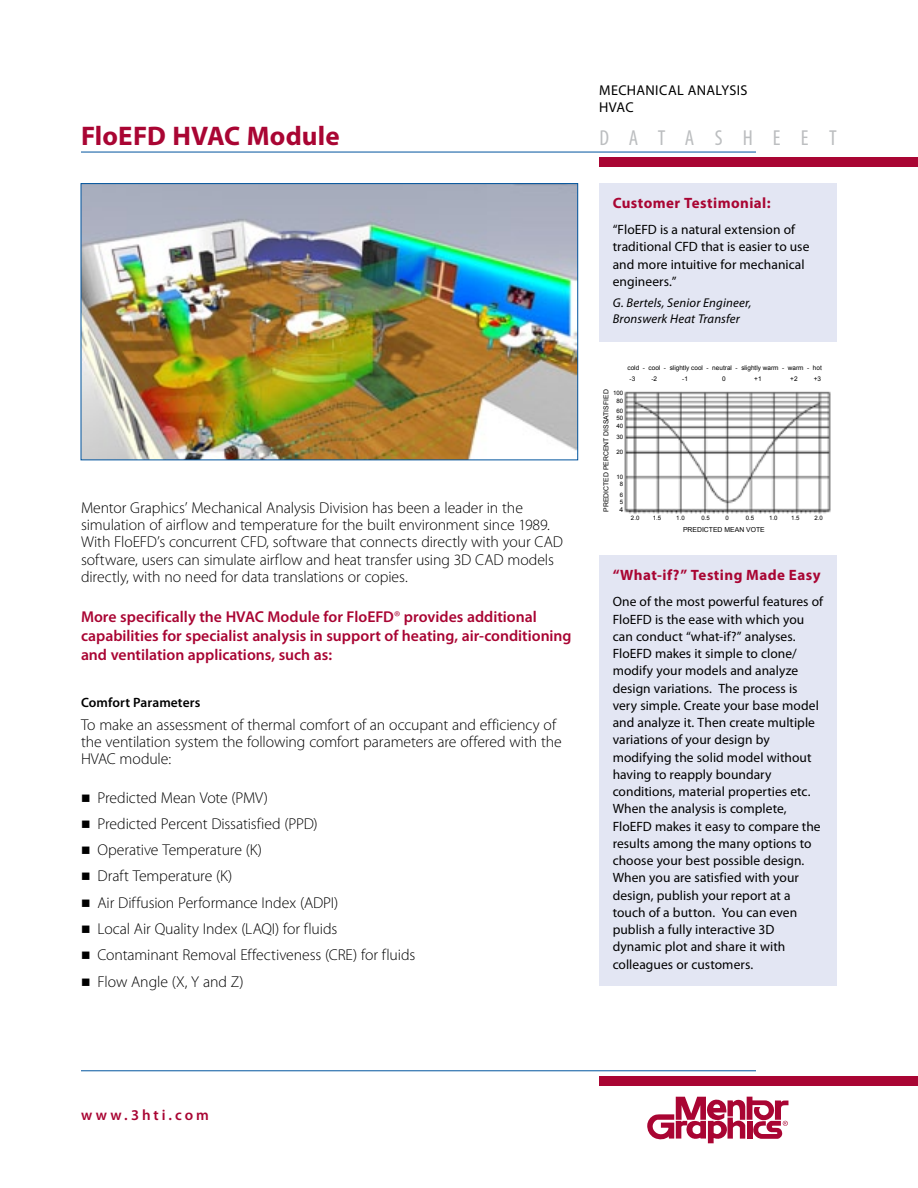
<style>
.page{position:relative;width:918px;height:1188px;background:#fff}
.page>*{position:absolute;margin:0;border:0;box-sizing:border-box;transform-origin:0 0}
.t1{font:700 27px "Myriad Pro";letter-spacing:.005em;color:#a90533}
.t2{font:condensed 21.75px "Myriad Pro";letter-spacing:.925em;color:#bcbec0}
.t3{font:300 15.75px/17.2px "Myriad Pro";letter-spacing:-.005em;color:#000}
.t4{font:600 15.75px/18.9px "Myriad Pro";color:#a90533}
.t5{font:700 15px "Myriad Pro";letter-spacing:.03em;color:#a90533}
.t6{font:600 15px "Myriad Pro";letter-spacing:.195em;color:#a90533}
.t7{font:14.25px/17.2px "Myriad Pro";letter-spacing:.02em;color:#000}
.t8{font:13.5px/17.2px "Myriad Pro";letter-spacing:.005em;color:#000}
.t9{font:600 13.5px "Myriad Pro";letter-spacing:.005em;color:#000}
.t10{font:italic 12.75px/16.5px "Myriad Pro";letter-spacing:.015em;color:#000}
.t11{font:6.9px "Arial";color:#000}
.t12{font:6.45px/10.2px "Arial";color:#000}
.t13{font:6px/8.1px "Arial";color:#000}
.s1{font-weight:300}
.s2{font-family:"Courier Std";font-weight:400}
</style>
<div class="page">
<div style="left:599px;top:157px;width:319px;height:10px;background:#a90533"></div>
<hr style="left:81px;top:152px;width:675px;height:1px;background:#00549e">
<div style="left:599px;top:1076px;width:319px;height:9px;background:#a90533"></div>
<hr style="left:81px;top:1071px;width:675px;height:1px;background:#00549e">
<svg style="left:647px;top:1097px;width:142px;height:46px"></svg>
<img style="left:83px;top:185px;width:493px;height:273px">
<div style="left:81px;top:183px;width:497px;height:277px;border:1px solid #00549e"></div>
<div style="left:599px;top:184px;width:238px;height:158px;background:#e3e6f3"></div>
<img style="left:624px;top:391px;width:207px;height:123px">
<div style="left:599px;top:556px;width:238px;height:430px;background:#e3e6f3"></div>
<h1 class="t1" style="left:81px;top:118px;width:260px">FloEFD HVAC Module</h1>
<p class="t3" style="left:81px;top:499px;width:484px">Mentor Graphics’ Mechanical Analysis Division has been a leader in the simulation of airflow and temperature for the built environment since 1989.<br>With FloEFD’s concurrent CFD, software that connects directly with your CAD software, users can simulate airflow and heat transfer using 3D CAD models directly, with no need for data translations or copies.</p>
<p class="t4" style="left:81px;top:607px;width:492px">More specifically the HVAC Module for FloEFD<span class="s1">®</span> provides additional capabilities for specialist analysis in support of heating, air-conditioning and ventilation applications, such as:</p>
<p class="t9" style="left:81px;top:694px;width:121px">Comfort Parameters</p>
<p class="t3" style="left:81px;top:716px;width:482px">To make an assessment of thermal comfort of an occupant and efficiency of the ventilation system the following comfort parameters are offered with the<br>HVAC module:</p>
<p class="t3" style="left:81px;top:789px;width:188px"><span class="s2">■</span> Predicted Mean Vote (PMV)</p>
<p class="t3" style="left:81px;top:815px;width:238px"><span class="s2">■</span> Predicted Percent Dissatisfied (PPD)</p>
<p class="t3" style="left:81px;top:841px;width:183px"><span class="s2">■</span> Operative Temperature (K)</p>
<p class="t3" style="left:81px;top:867px;width:153px"><span class="s2">■</span> Draft Temperature (K)</p>
<p class="t3" style="left:81px;top:894px;width:259px"><span class="s2">■</span> Air Diffusion Performance Index (ADPI)</p>
<p class="t3" style="left:81px;top:920px;width:258px"><span class="s2">■</span> Local Air Quality Index (LAQI) for fluids</p>
<p class="t3" style="left:81px;top:946px;width:336px"><span class="s2">■</span> Contaminant Removal Effectiveness (CRE) for fluids</p>
<p class="t3" style="left:81px;top:972px;width:164px"><span class="s2">■</span> Flow Angle (X, Y and Z)</p>
<p class="t7" style="left:599px;top:81px;width:150px">MECHANICAL ANALYSIS<br>HVAC</p>
<h2 class="t2" style="left:599px;top:125px;width:239px">DATASHEET</h2>
<p class="t5" style="left:613px;top:194px;width:159px">Customer Testimonial:</p>
<p class="t8" style="left:613px;top:221px;width:198px">“FloEFD is a natural extension of traditional CFD that is easier to use and more intuitive for mechanical engineers.”</p>
<p class="t10" style="left:613px;top:294px;width:140px">G. Bertels, Senior Engineer,<br>Bronswerk Heat Transfer</p>
<p class="t12" style="left:630px;top:363px;width:194px;text-indent:-2px">cold - cool - slightly cool - neutral - slightly warm - warm - hot -3</p>
<p class="t12" style="left:651px;top:373px;width:7px">-2</p>
<p class="t12" style="left:682px;top:373px;width:7px">-1</p>
<p class="t12" style="left:722px;top:373px;width:5px">0</p>
<p class="t12" style="left:754px;top:373px;width:9px">+1</p>
<p class="t12" style="left:790px;top:373px;width:9px">+2</p>
<p class="t12" style="left:814px;top:373px;width:9px">+3</p>
<p class="t11" style="left:602px;top:512px;width:124px;rotate:-90deg">PREDICTED PERCENT DISSATISFIED</p>
<p class="t13" style="left:613px;top:389px;width:12px;text-align:center">100<br>80</p>
<p class="t13" style="left:616px;top:408px;width:8px;line-height:6.9px">60<br>50</p>
<p class="t13" style="left:616px;top:421px;width:8px;line-height:10.5px">40<br>30</p>
<p class="t13" style="left:616px;top:448px;width:8px">20</p>
<p class="t13" style="left:616px;top:473px;width:8px;line-height:7.6px;text-align:center">10<br>8</p>
<p class="t13" style="left:620px;top:492px;width:5px;line-height:6.4px">6<br>5</p>
<p class="t11" style="left:619px;top:505px;width:5px">4</p>
<p class="t13" style="left:631px;top:514px;width:10px">2.0</p>
<p class="t13" style="left:653px;top:514px;width:10px">1.5</p>
<p class="t13" style="left:676px;top:514px;width:10px">1.0</p>
<p class="t13" style="left:702px;top:514px;width:10px">0.5</p>
<p class="t13" style="left:726px;top:514px;width:5px">0</p>
<p class="t13" style="left:746px;top:514px;width:10px">0.5</p>
<p class="t13" style="left:769px;top:514px;width:10px">1.0</p>
<p class="t13" style="left:791px;top:514px;width:10px">1.5</p>
<p class="t13" style="left:815px;top:514px;width:10px">2.0</p>
<p class="t11" style="left:683px;top:525px;width:83px">PREDICTED MEAN VOTE</p>
<p class="t5" style="left:613px;top:566px;width:209px">“What-if?” Testing Made Easy</p>
<p class="t8" style="left:613px;top:593px;width:212px">One of the most powerful features of<br>FloEFD is the ease with which you can conduct “what-if?” analyses.<br>FloEFD makes it simple to clone/ modify your models and analyze design variations. The process is very simple. Create your base model and analyze it. Then create multiple variations of your design by modifying the solid model without having to reapply boundary conditions, material properties etc.<br>When the analysis is complete,<br>FloEFD makes it easy to compare the results among the many options to choose your best possible design.<br>When you are satisfied with your design, publish your report at a touch of a button. You can even publish a fully interactive 3D dynamic plot and share it with colleagues or customers.</p>
<p class="t6" style="left:81px;top:1105px;width:130px">www.3hti.com</p>
</div>
